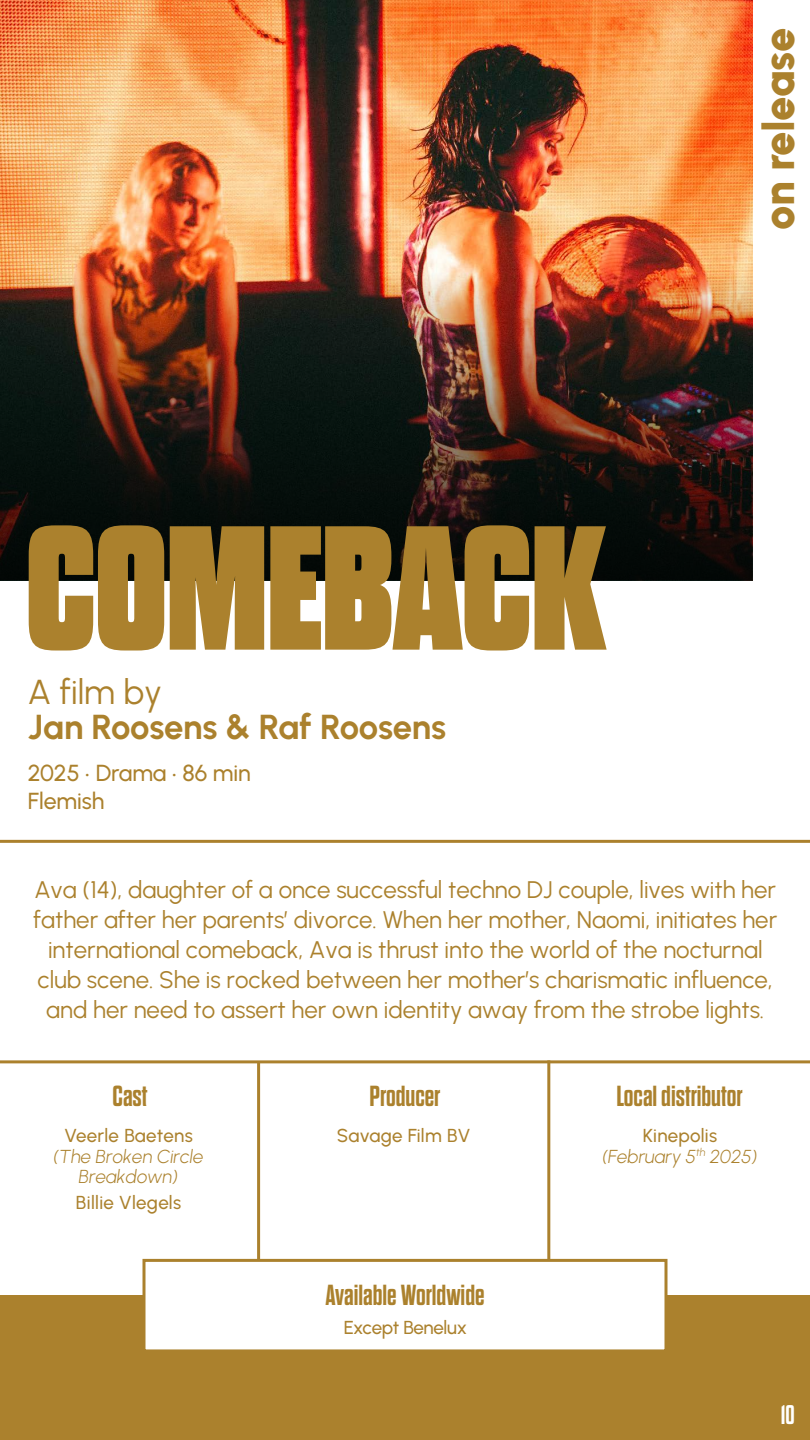
<style>
.page{position:relative;width:810px;height:1440px;background:#fff}
.page>*{position:absolute;margin:0;border:0;box-sizing:border-box;transform-origin:0 0}
.t1{font:800 176.25px "Dharma Gothic E";color:#ab812d}
.t2{font:900 43.5px "Urbanist";letter-spacing:-.01em;color:#ab812d}
.t3{font:700 34.65px "Urbanist";letter-spacing:-.005em;color:#ab812d}
.t4{font:34.65px "Urbanist";color:#ab812d}
.t5{font:700 29.03px "Dharma Gothic E";color:#ab812d}
.t6{font:700 26.92px "Dharma Gothic E";color:#fff}
.t7{font:24px/30px "Urbanist";color:#ab812d;text-align:center}
.t8{font:500 23.17px/27.8px "Urbanist";color:#ab812d}
.t9{font:italic 18.75px/20.2px "Urbanist";color:#ab812d;text-align:center}
.t10{font:500 18.75px "Urbanist";letter-spacing:.01em;color:#ab812d}
.t11{font:500 18.75px "Urbanist";letter-spacing:-.02em;color:#ab812d}
.s1{font-weight:500;font-style:normal}
</style>
<div class="page">
<hr style="left:0;top:1060px;width:810px;height:3px;background:#ab812d">
<hr style="left:0;top:840px;width:810px;height:3px;background:#ab812d">
<div style="left:0;top:1296px;width:810px;height:144px;background:#ab812d"></div>
<img style="left:0;top:0;width:753px;height:272px">
<img style="left:0;top:272px;width:753px;height:308px">
<hr style="left:547px;top:1060px;width:3px;height:283px;background:#ab812d">
<hr style="left:257px;top:1061px;width:3px;height:283px;background:#ab812d">
<div style="left:142px;top:1259px;width:526px;height:93px;background:#fff;border:3px solid #ab812d"></div>
<h1 class="t1" style="left:26px;top:496px;width:582px">COMEBACK</h1>
<h3 class="t4" style="left:28px;top:669px;width:136px">A film by</h3>
<h3 class="t3" style="left:28px;top:703px;width:420px">Jan Roosens &amp; Raf Roosens</h3>
<p class="t8" style="left:28px;top:758px;width:224px">2025 <sup>.</sup> Drama <sup>.</sup> 86 min<br>Flemish</p>
<h2 class="t2" style="left:748px;top:230px;width:204px;rotate:-90deg">on release</h2>
<p class="t7" style="left:33px;top:874px;width:746px">Ava (14), daughter of a once successful techno DJ couple, lives with her father after her parents’ divorce. When her mother, Naomi, initiates her international comeback, Ava is thrust into the world of the nocturnal club scene. She is rocked between her mother’s charismatic influence, and her need to assert her own identity away from the strobe lights.</p>
<p class="t5" style="left:113px;top:1081px;width:37px">Cast</p>
<p class="t10" style="left:64px;top:1123px;width:130px">Veerle Baetens</p>
<p class="t9" style="left:54px;top:1145px;width:151px">(The Broken Circle<br>Breakdown)</p>
<p class="t10" style="left:76px;top:1190px;width:107px">Billie Vlegels</p>
<p class="t5" style="left:370px;top:1081px;width:72px">Producer</p>
<p class="t5" style="left:616px;top:1081px;width:128px">Local distributor</p>
<p class="t10" style="left:337px;top:1123px;width:135px">Savage Film BV</p>
<p class="t9" style="left:602px;top:1125px;width:156px"><span class="s1">Kinepolis </span>(February 5<sup>th</sup> 2025)</p>
<p class="t5" style="left:325px;top:1280px;width:161px">Available Worldwide</p>
<p class="t11" style="left:344px;top:1315px;width:125px">Except Benelux</p>
<p class="t6" style="left:781px;top:1401px;width:15px">10</p>
</div>
